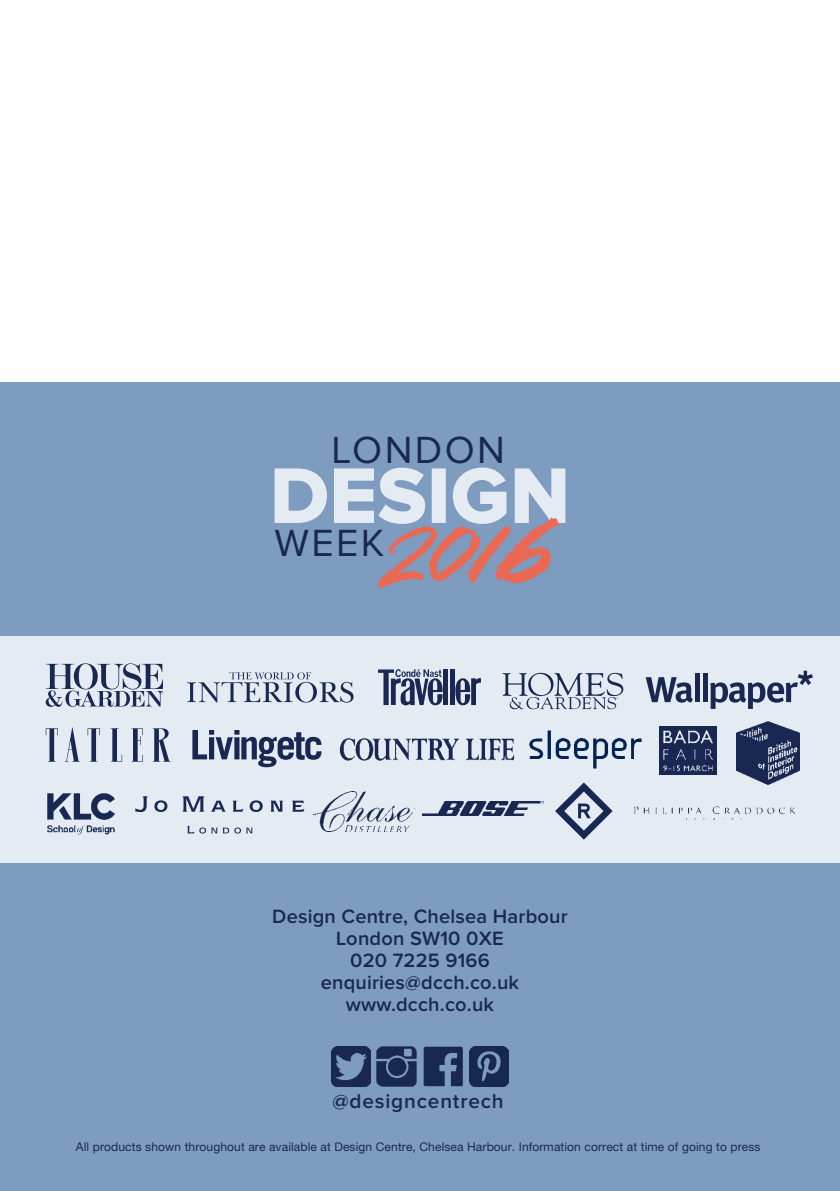
<style>
.page{position:relative;width:840px;height:1191px;background:#fff}
.page>*{position:absolute;margin:0;border:0;box-sizing:border-box;transform-origin:0 0}
.t1{font:39.2px "Proxima Nova";letter-spacing:.06em;color:#182852}
.t2{font:600 20.8px "Proxima Nova";letter-spacing:.04em;color:#182852}
.t3{font:600 20px/22px "Proxima Nova";letter-spacing:.01em;color:#182852;text-align:center}
.t4{font:12px "Helvetica Neue";letter-spacing:.01em;color:#182852}
</style>
<div class="page">
<div style="left:0;top:383px;width:839px;height:808px;background:#7e9bc0"></div>
<div style="left:0;top:637px;width:839px;height:226px;background:#e5ebf2"></div>
<svg style="left:274px;top:467px;width:291px;height:56px"></svg>
<img style="left:376px;top:513px;width:188px;height:76px">
<img style="left:375px;top:1046px;width:42px;height:41px">
<img style="left:423px;top:1046px;width:40px;height:41px">
<img style="left:469px;top:1046px;width:39px;height:40px">
<img style="left:331px;top:1046px;width:39px;height:40px">
<svg style="left:46px;top:663px;width:117px;height:44px"></svg>
<svg style="left:187px;top:672px;width:166px;height:30px"></svg>
<svg style="left:502px;top:673px;width:121px;height:36px"></svg>
<svg style="left:46px;top:728px;width:12px;height:33px"></svg>
<svg style="left:88px;top:728px;width:12px;height:33px"></svg>
<svg style="left:111px;top:728px;width:11px;height:33px"></svg>
<svg style="left:131px;top:728px;width:12px;height:33px"></svg>
<svg style="left:66px;top:727px;width:13px;height:34px"></svg>
<svg style="left:153px;top:728px;width:16px;height:33px"></svg>
<svg style="left:192px;top:730px;width:129px;height:37px"></svg>
<img style="left:339px;top:738px;width:175px;height:23px">
<svg style="left:135px;top:796px;width:13px;height:16px"></svg>
<svg style="left:154px;top:800px;width:13px;height:12px"></svg>
<svg style="left:182px;top:796px;width:22px;height:15px"></svg>
<svg style="left:211px;top:800px;width:14px;height:11px"></svg>
<svg style="left:232px;top:800px;width:11px;height:11px"></svg>
<svg style="left:249px;top:800px;width:13px;height:12px"></svg>
<svg style="left:270px;top:800px;width:13px;height:11px"></svg>
<svg style="left:292px;top:800px;width:12px;height:11px"></svg>
<svg style="left:187px;top:826px;width:65px;height:7px"></svg>
<img style="left:47px;top:793px;width:68px;height:42px">
<img style="left:736px;top:722px;width:63px;height:62px">
<div style="left:443px;top:669px;width:5px;height:36px;background:#182852"></div>
<div style="left:449px;top:669px;width:5px;height:36px;background:#182852"></div>
<svg style="left:454px;top:677px;width:26px;height:28px"></svg>
<svg style="left:378px;top:669px;width:65px;height:36px"></svg>
<img style="left:314px;top:792px;width:102px;height:39px">
<div style="left:694px;top:673px;width:5px;height:29px;background:#182852"></div>
<div style="left:702px;top:673px;width:5px;height:29px;background:#182852"></div>
<svg style="left:645px;top:677px;width:47px;height:25px"></svg>
<svg style="left:710px;top:670px;width:102px;height:39px"></svg>
<img style="left:659px;top:726px;width:57px;height:48px">
<svg style="left:555px;top:782px;width:57px;height:57px"></svg>
<img style="left:422px;top:801px;width:121px;height:15px">
<img style="left:529px;top:730px;width:113px;height:39px">
<img style="left:634px;top:806px;width:162px;height:14px">
<h1 class="t1" style="left:332px;top:432px;width:174px">LONDON</h1>
<h1 class="t1" style="left:274px;top:525px;width:111px">WEEK</h1>
<h3 class="t3" style="left:272px;top:906px;width:297px">Design Centre, Chelsea Harbour<br>London SW10 0XE<br>020 7225 9166 enquiries@dcch.co.uk www.dcch.co.uk</h3>
<h2 class="t2" style="left:332px;top:1092px;width:172px">@designcentrech</h2>
<p class="t4" style="left:76px;top:1139px;width:685px">All products shown throughout are available at Design Centre, Chelsea Harbour. Information correct at time of going to press</p>
</div>
